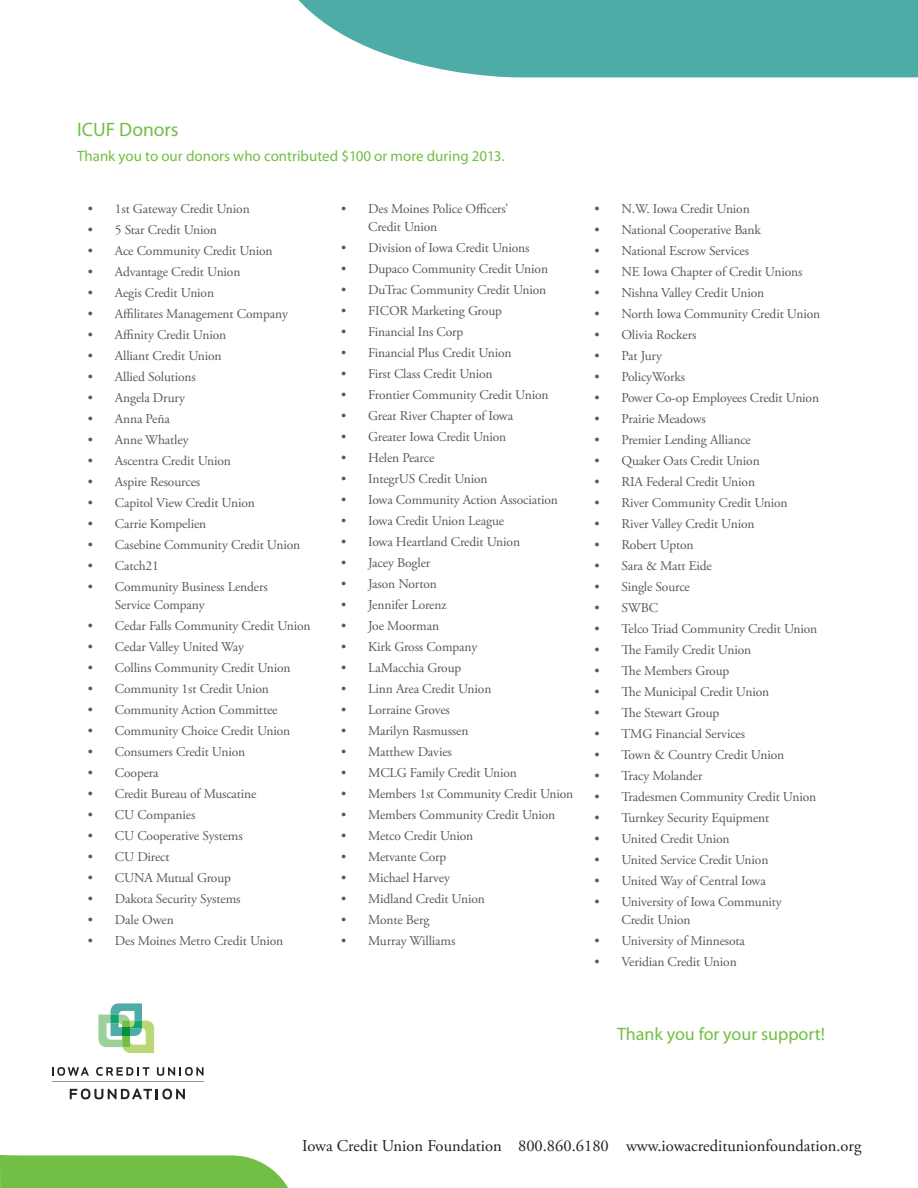
<style>
.page{position:relative;width:918px;height:1188px;background:#fff}
.page>*{position:absolute;margin:0;border:0;box-sizing:border-box;transform-origin:0 0}
.t1{font:19.5px "Myriad Pro";color:#71bf44}
.t2{font:18px "Myriad Pro";color:#71bf44}
.t3{font:16.5px "Adobe Garamond Pro";color:#231f20}
.t4{font:15px "Myriad Pro";color:#71bf44}
.t5{font:13.5px/18px "Adobe Garamond Pro";letter-spacing:-.01em;color:#57585a}
</style>
<div class="page">
<svg style="left:0;top:1155px;width:288px;height:33px;background:#7ac350"></svg>
<svg style="left:52px;top:1067px;width:37px;height:9px"></svg>
<svg style="left:96px;top:1067px;width:53px;height:9px"></svg>
<svg style="left:157px;top:1067px;width:47px;height:9px"></svg>
<svg style="left:70px;top:1089px;width:115px;height:10px"></svg>
<hr style="left:52px;top:1081px;width:152px;height:1px;background:#939598">
<svg style="left:98px;top:1003px;width:56px;height:50px"></svg>
<div style="left:122px;top:1027px;width:8px;height:9px;background:#009041"></div>
<svg style="left:298px;top:0;width:620px;height:77px;background:#60b4b0"></svg>
<p class="t1" style="left:77px;top:117px;width:103px">ICUF Donors</p>
<p class="t4" style="left:77px;top:147px;width:429px">Thank you to our donors who contributed $100 or more during 2013.</p>
<p class="t5" style="left:88px;top:201px;width:163px">• 1st Gateway Credit Union</p>
<p class="t5" style="left:88px;top:222px;width:131px">• 5 Star Credit Union</p>
<p class="t5" style="left:88px;top:243px;width:186px">• Ace Community Credit Union</p>
<p class="t5" style="left:88px;top:264px;width:154px">• Advantage Credit Union</p>
<p class="t5" style="left:88px;top:285px;width:128px">• Aegis Credit Union</p>
<p class="t5" style="left:88px;top:306px;width:202px">• Affilitates Management Company</p>
<p class="t5" style="left:88px;top:327px;width:140px">• Affinity Credit Union</p>
<p class="t5" style="left:88px;top:348px;width:135px">• Alliant Credit Union</p>
<p class="t5" style="left:88px;top:369px;width:109px">• Allied Solutions</p>
<p class="t5" style="left:88px;top:390px;width:99px">• Angela Drury</p>
<p class="t5" style="left:88px;top:411px;width:83px">• Anna Peña</p>
<p class="t5" style="left:88px;top:432px;width:102px">• Anne Whatley</p>
<p class="t5" style="left:88px;top:453px;width:145px">• Ascentra Credit Union</p>
<p class="t5" style="left:88px;top:474px;width:114px">• Aspire Resources</p>
<p class="t5" style="left:88px;top:495px;width:168px">• Capitol View Credit Union</p>
<p class="t5" style="left:88px;top:516px;width:120px">• Carrie Kompelien</p>
<p class="t5" style="left:88px;top:537px;width:214px">• Casebine Community Credit Union</p>
<p class="t5" style="left:88px;top:558px;width:73px">• Catch21</p>
<p class="t5" style="left:115px;top:579px;width:154px;text-indent:-27px">• Community Business Lenders<br>Service Company</p>
<p class="t5" style="left:88px;top:618px;width:224px">• Cedar Falls Community Credit Union</p>
<p class="t5" style="left:88px;top:639px;width:158px">• Cedar Valley United Way</p>
<p class="t5" style="left:88px;top:660px;width:204px">• Collins Community Credit Union</p>
<p class="t5" style="left:88px;top:681px;width:183px">• Community 1st Credit Union</p>
<p class="t5" style="left:88px;top:702px;width:191px">• Community Action Committee</p>
<p class="t5" style="left:88px;top:723px;width:204px">• Community Choice Credit Union</p>
<p class="t5" style="left:88px;top:744px;width:159px">• Consumers Credit Union</p>
<p class="t5" style="left:88px;top:765px;width:72px">• Coopera</p>
<p class="t5" style="left:88px;top:786px;width:170px">• Credit Bureau of Muscatine</p>
<p class="t5" style="left:88px;top:807px;width:109px">• CU Companies</p>
<p class="t5" style="left:88px;top:828px;width:156px">• CU Cooperative Systems</p>
<p class="t5" style="left:88px;top:849px;width:83px">• CU Direct</p>
<p class="t5" style="left:88px;top:870px;width:145px">• CUNA Mutual Group</p>
<p class="t5" style="left:88px;top:891px;width:154px">• Dakota Security Systems</p>
<p class="t5" style="left:88px;top:912px;width:87px">• Dale Owen</p>
<p class="t5" style="left:88px;top:933px;width:197px">• Des Moines Metro Credit Union</p>
<p class="t5" style="left:368px;top:201px;width:142px;text-indent:-27px">• Des Moines Police Officers’<br>Credit Union</p>
<p class="t5" style="left:341px;top:240px;width:190px">• Division of Iowa Credit Unions</p>
<p class="t5" style="left:341px;top:261px;width:208px">• Dupaco Community Credit Union</p>
<p class="t5" style="left:341px;top:282px;width:207px">• DuTrac Community Credit Union</p>
<p class="t5" style="left:341px;top:303px;width:162px">• FICOR Marketing Group</p>
<p class="t5" style="left:341px;top:324px;width:124px">• Financial Ins Corp</p>
<p class="t5" style="left:341px;top:345px;width:172px">• Financial Plus Credit Union</p>
<p class="t5" style="left:341px;top:366px;width:153px">• First Class Credit Union</p>
<p class="t5" style="left:341px;top:387px;width:209px">• Frontier Community Credit Union</p>
<p class="t5" style="left:341px;top:408px;width:173px">• Great River Chapter of Iowa</p>
<p class="t5" style="left:341px;top:429px;width:167px">• Greater Iowa Credit Union</p>
<p class="t5" style="left:341px;top:450px;width:95px">• Helen Pearce</p>
<p class="t5" style="left:341px;top:471px;width:148px">• IntegrUS Credit Union</p>
<p class="t5" style="left:341px;top:492px;width:218px">• Iowa Community Action Association</p>
<p class="t5" style="left:341px;top:513px;width:164px">• Iowa Credit Union League</p>
<p class="t5" style="left:341px;top:534px;width:180px">• Iowa Heartland Credit Union</p>
<p class="t5" style="left:341px;top:555px;width:91px">• Jacey Bogler</p>
<p class="t5" style="left:341px;top:576px;width:97px">• Jason Norton</p>
<p class="t5" style="left:341px;top:597px;width:107px">• Jennifer Lorenz</p>
<p class="t5" style="left:341px;top:618px;width:99px">• Joe Moorman</p>
<p class="t5" style="left:341px;top:639px;width:138px">• Kirk Gross Company</p>
<p class="t5" style="left:341px;top:660px;width:122px">• LaMacchia Group</p>
<p class="t5" style="left:341px;top:681px;width:152px">• Linn Area Credit Union</p>
<p class="t5" style="left:341px;top:702px;width:110px">• Lorraine Groves</p>
<p class="t5" style="left:341px;top:723px;width:129px">• Marilyn Rasmussen</p>
<p class="t5" style="left:341px;top:744px;width:112px">• Matthew Davies</p>
<p class="t5" style="left:341px;top:765px;width:177px">• MCLG Family Credit Union</p>
<p class="t5" style="left:341px;top:786px;width:234px">• Members 1st Community Credit Union</p>
<p class="t5" style="left:341px;top:807px;width:216px">• Members Community Credit Union</p>
<p class="t5" style="left:341px;top:828px;width:134px">• Metco Credit Union</p>
<p class="t5" style="left:341px;top:849px;width:107px">• Metvante Corp</p>
<p class="t5" style="left:341px;top:870px;width:110px">• Michael Harvey</p>
<p class="t5" style="left:341px;top:891px;width:145px">• Midland Credit Union</p>
<p class="t5" style="left:341px;top:912px;width:90px">• Monte Berg</p>
<p class="t5" style="left:341px;top:933px;width:116px">• Murray Williams</p>
<p class="t5" style="left:594px;top:201px;width:157px">• N.W. Iowa Credit Union</p>
<p class="t5" style="left:594px;top:222px;width:168px">• National Cooperative Bank</p>
<p class="t5" style="left:594px;top:243px;width:156px">• National Escrow Services</p>
<p class="t5" style="left:594px;top:264px;width:209px">• NE Iowa Chapter of Credit Unions</p>
<p class="t5" style="left:594px;top:285px;width:171px">• Nishna Valley Credit Union</p>
<p class="t5" style="left:594px;top:306px;width:227px">• North Iowa Community Credit Union</p>
<p class="t5" style="left:594px;top:327px;width:103px">• Olivia Rockers</p>
<p class="t5" style="left:594px;top:348px;width:69px">• Pat Jury</p>
<p class="t5" style="left:594px;top:369px;width:92px">• PolicyWorks</p>
<p class="t5" style="left:594px;top:390px;width:226px">• Power Co-op Employees Credit Union</p>
<p class="t5" style="left:594px;top:411px;width:113px">• Prairie Meadows</p>
<p class="t5" style="left:594px;top:432px;width:158px">• Premier Lending Alliance</p>
<p class="t5" style="left:594px;top:453px;width:167px">• Quaker Oats Credit Union</p>
<p class="t5" style="left:594px;top:474px;width:162px">• RIA Federal Credit Union</p>
<p class="t5" style="left:594px;top:495px;width:195px">• River Community Credit Union</p>
<p class="t5" style="left:594px;top:516px;width:162px">• River Valley Credit Union</p>
<p class="t5" style="left:594px;top:537px;width:101px">• Robert Upton</p>
<p class="t5" style="left:594px;top:558px;width:119px">• Sara &amp; Matt Eide</p>
<p class="t5" style="left:594px;top:579px;width:97px">• Single Source</p>
<p class="t5" style="left:594px;top:600px;width:65px">• SWBC</p>
<p class="t5" style="left:594px;top:621px;width:224px">• Telco Triad Community Credit Union</p>
<p class="t5" style="left:594px;top:642px;width:158px">• The Family Credit Union</p>
<p class="t5" style="left:594px;top:663px;width:136px">• The Members Group</p>
<p class="t5" style="left:594px;top:684px;width:176px">• The Municipal Credit Union</p>
<p class="t5" style="left:594px;top:705px;width:126px">• The Stewart Group</p>
<p class="t5" style="left:594px;top:726px;width:152px">• TMG Financial Services</p>
<p class="t5" style="left:594px;top:747px;width:191px">• Town &amp; Country Credit Union</p>
<p class="t5" style="left:594px;top:768px;width:110px">• Tracy Molander</p>
<p class="t5" style="left:594px;top:789px;width:223px">• Tradesmen Community Credit Union</p>
<p class="t5" style="left:594px;top:810px;width:176px">• Turnkey Security Equipment</p>
<p class="t5" style="left:594px;top:831px;width:137px">• United Credit Union</p>
<p class="t5" style="left:594px;top:852px;width:175px">• United Service Credit Union</p>
<p class="t5" style="left:594px;top:873px;width:173px">• United Way of Central Iowa</p>
<p class="t5" style="left:621px;top:894px;width:162px;text-indent:-27px">• University of Iowa Community<br>Credit Union</p>
<p class="t5" style="left:594px;top:933px;width:152px">• University of Minnesota</p>
<p class="t5" style="left:594px;top:954px;width:144px">• Veridian Credit Union</p>
<p class="t2" style="left:617px;top:1022px;width:209px">Thank you for your support!</p>
<p class="t3" style="left:302px;top:1136px;width:561px">Iowa Credit Union Foundation 800.860.6180 www.iowacreditunionfoundation.org</p>
</div>
